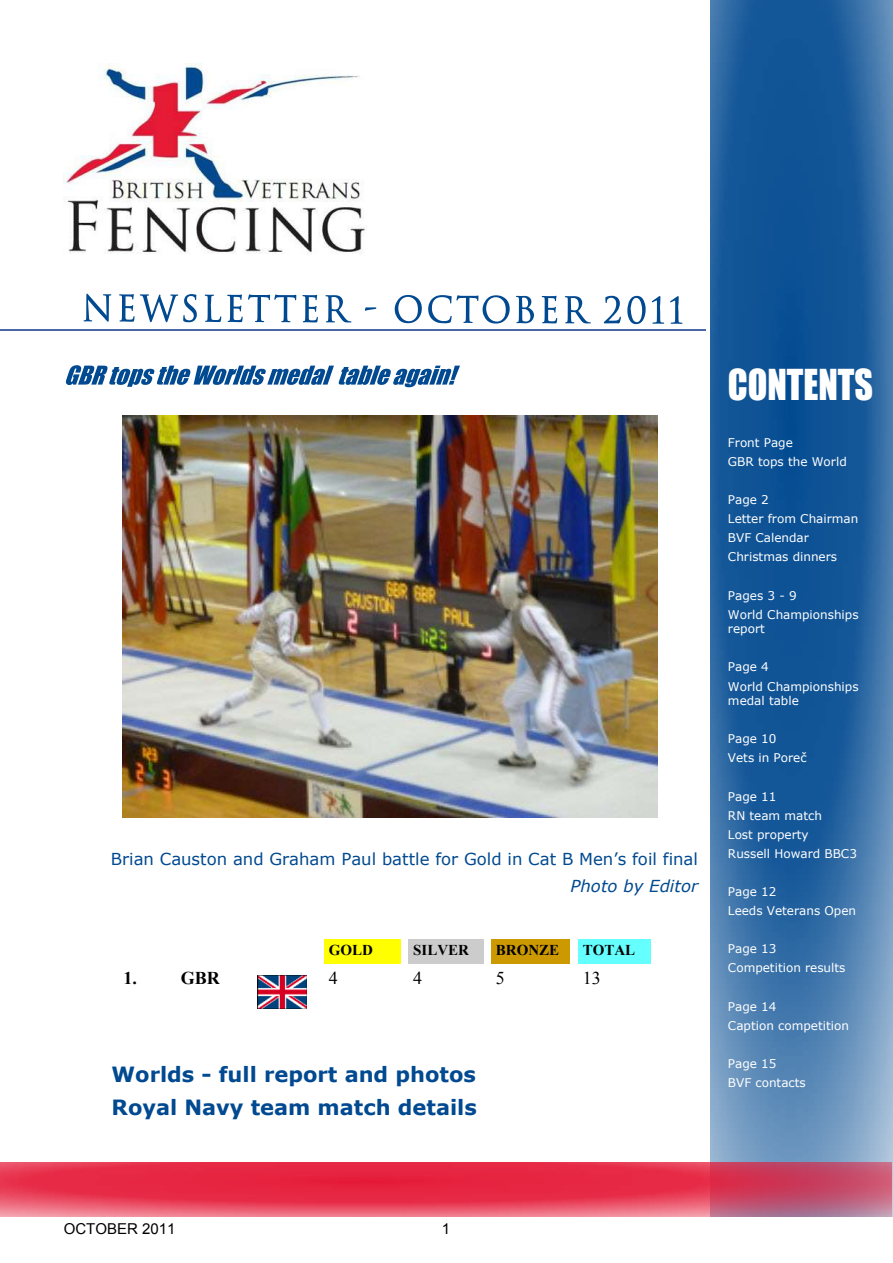
<style>
.page{position:relative;width:893px;height:1263px;background:#fff}
.page>*{position:absolute;margin:0;border:0;box-sizing:border-box;transform-origin:0 0}
.t1{font:39.15px "Impact";color:#fff;scale:.92 1}
.t2{font:700 21px/33px "Verdana";color:#014990}
.t3{font:700 18px "Times New Roman";color:#000}
.t4{font:18px "Times New Roman";color:#000}
.t5{font:16.5px "Verdana";color:#014990}
.t6{font:italic 16.5px "Verdana";color:#014990}
.t7{font:700 15px "Times New Roman";color:#000}
.t8{font:15px "Arial";color:#000}
.t9{font:12px/19px "Verdana";color:#fff}
</style>
<div class="page">
<img style="left:711px;top:0;width:182px;height:1216px">
<img style="left:0;top:1162px;width:891px;height:55px">
<svg style="left:84px;top:294px;width:27px;height:28px"></svg>
<svg style="left:119px;top:294px;width:78px;height:28px"></svg>
<svg style="left:205px;top:295px;width:16px;height:27px"></svg>
<svg style="left:227px;top:294px;width:69px;height:28px"></svg>
<svg style="left:302px;top:295px;width:16px;height:27px"></svg>
<svg style="left:325px;top:295px;width:26px;height:27px"></svg>
<svg style="left:365px;top:307px;width:11px;height:4px"></svg>
<svg style="left:395px;top:295px;width:27px;height:28px"></svg>
<svg style="left:428px;top:295px;width:82px;height:29px"></svg>
<svg style="left:516px;top:296px;width:18px;height:27px"></svg>
<svg style="left:542px;top:296px;width:15px;height:27px"></svg>
<svg style="left:565px;top:296px;width:26px;height:27px"></svg>
<svg style="left:604px;top:296px;width:17px;height:27px"></svg>
<svg style="left:627px;top:296px;width:19px;height:28px"></svg>
<svg style="left:652px;top:296px;width:12px;height:28px"></svg>
<svg style="left:670px;top:296px;width:12px;height:28px"></svg>
<hr style="left:0;top:330px;width:706px;height:1px;background:#4968ac">
<svg style="left:66px;top:365px;width:394px;height:22px"></svg>
<img style="left:64px;top:64px;width:302px;height:190px">
<img style="left:122px;top:416px;width:535px;height:401px">
<div style="left:324px;top:939px;width:77px;height:25px;background:#ff0"></div>
<div style="left:409px;top:939px;width:75px;height:25px;background:#ccc"></div>
<div style="left:491px;top:939px;width:79px;height:25px;background:#c90"></div>
<div style="left:578px;top:939px;width:73px;height:25px;background:#6ff"></div>
<img style="left:258px;top:975px;width:49px;height:34px">
<h3 class="t5" style="left:111px;top:852px;width:589px">Brian Causton and Graham Paul battle for Gold in Cat B Men’s foil final</h3>
<h3 class="t6" style="left:571px;top:880px;width:129px">Photo by Editor</h3>
<p class="t7" style="left:329px;top:945px;width:46px">GOLD</p>
<p class="t7" style="left:413px;top:945px;width:57px">SILVER</p>
<p class="t7" style="left:496px;top:945px;width:65px">BRONZE</p>
<p class="t7" style="left:583px;top:945px;width:54px">TOTAL</p>
<h3 class="t3" style="left:124px;top:972px;width:15px">1.</h3>
<h3 class="t3" style="left:181px;top:972px;width:41px">GBR</h3>
<h3 class="t4" style="left:329px;top:971px;width:10px">4</h3>
<h3 class="t4" style="left:413px;top:971px;width:10px">4</h3>
<h3 class="t4" style="left:496px;top:971px;width:10px">5</h3>
<h3 class="t4" style="left:583px;top:971px;width:20px">13</h3>
<h2 class="t2" style="left:112px;top:1059px;width:367px">Worlds - full report and photos<br>Royal Navy team match details</h2>
<h1 class="t1" style="left:728px;top:369px;width:160px">CONTENTS</h1>
<p class="t9" style="left:728px;top:434px;width:120px">Front Page<br>GBR tops the World</p>
<p class="t9" style="left:728px;top:491px;width:132px">Page 2<br>Letter from Chairman<br>BVF Calendar<br>Christmas dinners</p>
<p class="t9" style="left:728px;top:587px;width:132px">Pages 3 - 9<br>World Championships</p>
<p class="t9" style="left:728px;top:620px;width:38px">report</p>
<p class="t9" style="left:728px;top:659px;width:132px">Page 4<br>World Championships</p>
<p class="t9" style="left:728px;top:692px;width:72px">medal table</p>
<p class="t9" style="left:728px;top:730px;width:80px">Page 10<br>Vets in Poreč</p>
<p class="t9" style="left:728px;top:788px;width:130px">Page 11<br>RN team match<br>Lost property<br>Russell Howard BBC3</p>
<p class="t9" style="left:728px;top:883px;width:130px">Page 12<br>Leeds Veterans Open</p>
<p class="t9" style="left:728px;top:940px;width:119px">Page 13<br>Competition results</p>
<p class="t9" style="left:728px;top:998px;width:123px">Page 14<br>Caption competition</p>
<p class="t9" style="left:728px;top:1055px;width:79px">Page 15<br>BVF contacts</p>
<p class="t8" style="left:64px;top:1223px;width:113px">OCTOBER 2011</p>
<p class="t8" style="left:442px;top:1223px;width:10px">1</p>
</div>
